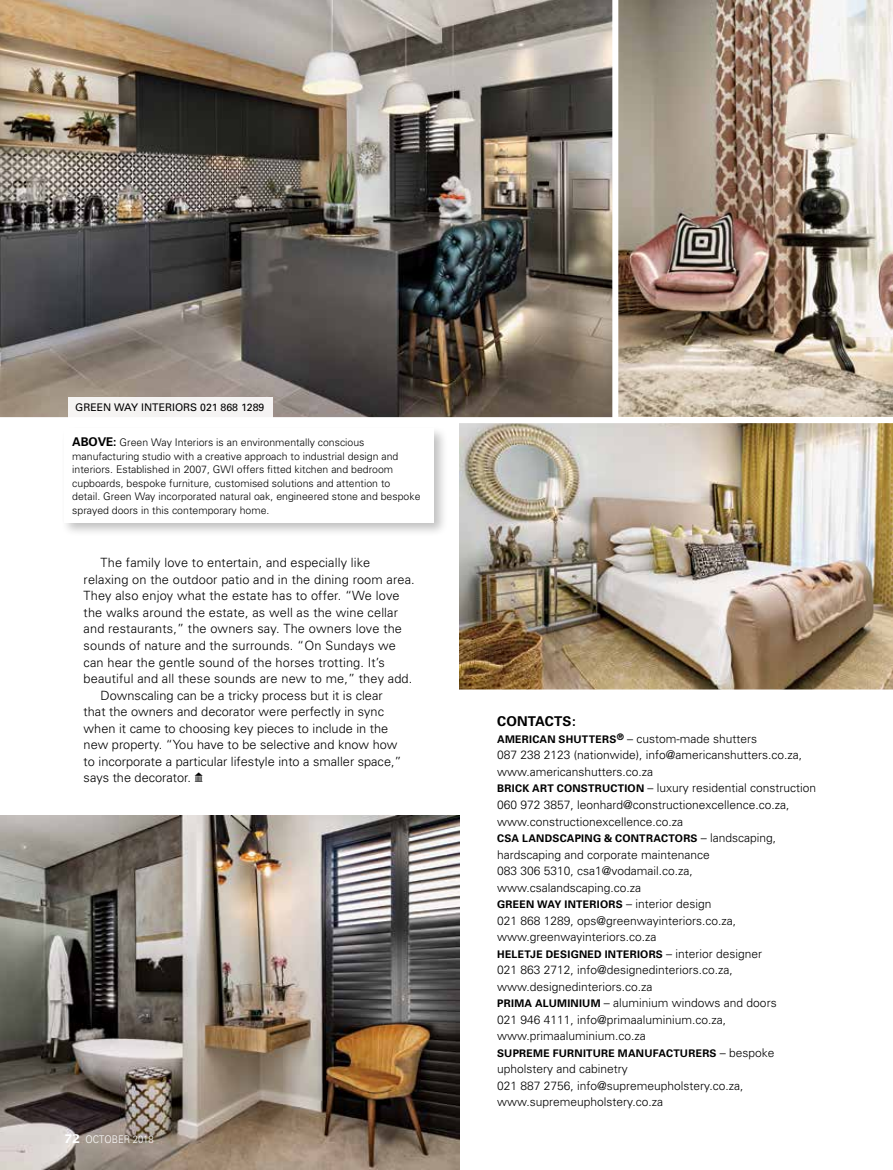
<style>
.page{position:relative;width:893px;height:1170px;background:#fff}
.page>*{position:absolute;margin:0;border:0;box-sizing:border-box;transform-origin:0 0}
.t1{font:700 13.5px "Univers";letter-spacing:.015em;color:#000}
.t2{font:300 12.75px "Univers";letter-spacing:.01em;color:#000}
.t3{font:300 12px/16.5px "Univers";color:#000}
.t4{font:700 12px "Univers";color:#000}
.t5{font:300 10.5px/13.5px "Univers";color:#000}
.t6{font:700 10.5px "Univers";letter-spacing:.025em;color:#000}
.t7{font:10.5px "Univers";color:#000}
.t8{font:300 10.5px "Univers";color:#fff;scale:.9 1}
.s1{font-weight:700;font-size:12px}
.s2{font-family:"Carta";font-weight:400}
.s3{font-family:"Lucida Sans";font-weight:700;font-size:12px}
.s4{font-weight:700;font-size:10.5px}
</style>
<div class="page">
<img style="left:618px;top:1px;width:275px;height:416px">
<img style="left:0;top:0;width:612px;height:417px">
<div style="left:61px;top:425px;width:388px;height:112px;background:#000;opacity:.25"></div>
<div style="left:64px;top:428px;width:370px;height:94px;background:#fff"></div>
<div style="left:68px;top:397px;width:205px;height:22px;background:#f5f4f3"></div>
<img style="left:0;top:815px;width:459px;height:354px">
<img style="left:459px;top:423px;width:434px;height:266px">
<div style="left:0;top:417px;width:893px;height:6px;background:#fff"></div>
<p class="t7" style="left:75px;top:401px;width:191px">GREEN WAY INTERIORS 021 868 1289</p>
<p class="t4" style="left:72px;top:434px;width:10px">ABO</p>
<p class="t5" style="left:72px;top:436px;width:350px;text-indent:25px"><span class="s1">VE:</span> Green Way Interiors is an environmentally conscious manufacturing studio with a creative approach to industrial design and interiors. Established in 2007, GWI offers fitted kitchen and bedroom cupboards, bespoke furniture, customised solutions and attention to detail. Green Way incorporated natural oak, engineered stone and bespoke sprayed doors in this contemporary home.</p>
<p class="t2" style="left:101px;top:555px;width:271px">The family love to entertain, and especially like</p>
<p class="t2" style="left:84px;top:571px;width:333px">relaxing on the outdoor patio and in the dining room area.</p>
<p class="t2" style="left:84px;top:588px;width:317px">They also enjoy what the estate has to offer. “We love</p>
<p class="t2" style="left:84px;top:604px;width:316px">the walks around the estate, as well as the wine cellar</p>
<p class="t2" style="left:84px;top:621px;width:320px">and restaurants,” the owners say. The owners love the</p>
<p class="t2" style="left:84px;top:637px;width:314px">sounds of nature and the surrounds. “On Sundays we</p>
<p class="t2" style="left:84px;top:654px;width:303px">can hear the gentle sound of the horses trotting. It’s</p>
<p class="t2" style="left:84px;top:670px;width:330px">beautiful and all these sounds are new to me,” they add.</p>
<p class="t2" style="left:101px;top:687px;width:283px">Downscaling can be a tricky process but it is clear</p>
<p class="t2" style="left:84px;top:703px;width:302px">that the owners and decorator were perfectly in sync</p>
<p class="t2" style="left:84px;top:720px;width:306px">when it came to choosing key pieces to include in the</p>
<p class="t2" style="left:84px;top:736px;width:315px">new property. “You have to be selective and know how</p>
<p class="t2" style="left:84px;top:753px;width:320px">to incorporate a particular lifestyle into a smaller space,”</p>
<p class="t2" style="left:84px;top:769px;width:121px">says the decorator. <span class="s2">Q</span></p>
<p class="t8" style="left:64px;top:1132px;width:102px"><span class="s3">72</span> october 2018</p>
<p class="t1" style="left:497px;top:713px;width:80px">CONTACTS:</p>
<p class="t6" style="left:497px;top:732px;width:85px">AMERICAN SHUTT</p>
<p class="t3" style="left:497px;top:730px;width:307px;text-indent:98px"><span class="s4">ERS</span><sup>®</sup> – custom-made shutters<br>087 238 2123 (nationwide), info@americanshutters.co.za, www.americanshutters.co.za</p>
<p class="t6" style="left:497px;top:782px;width:15px">BRICK</p>
<p class="t6" style="left:532px;top:782px;width:40px">ART CONSTRUCTION</p>
<p class="t3" style="left:497px;top:780px;width:321px;text-indent:150px">– luxury residential construction<br>060 972 3857, leonhard@constructionexcellence.co.za, www.constructionexcellence.co.za</p>
<p class="t6" style="left:497px;top:831px;width:63px">CSA LAN DSCAPIN</p>
<p class="t6" style="left:593px;top:831px;width:38px">G &amp; CONTRACTORS</p>
<p class="t3" style="left:497px;top:829px;width:281px;text-indent:204px">– landscaping, hardscaping and corporate maintenance<br>083 306 5310, csa1@vodamail.co.za, www.csalandscaping.co.za</p>
<p class="t6" style="left:497px;top:897px;width:100px">GREEN WAY INTERIORS</p>
<p class="t3" style="left:497px;top:895px;width:241px;text-indent:129px">– interior design<br>021 868 1289, ops@greenwayinteriors.co.za, www.greenwayinteriors.co.za</p>
<p class="t6" style="left:497px;top:947px;width:140px">HELETJE DESIGNED INTERIORS</p>
<p class="t3" style="left:497px;top:945px;width:267px;text-indent:169px">– interior designer<br>021 863 2712, info@designedinteriors.co.za, www.designedinteriors.co.za</p>
<p class="t6" style="left:497px;top:996px;width:15px">PRIMA</p>
<p class="t6" style="left:535px;top:996px;width:16px">ALUMINIUM</p>
<p class="t3" style="left:497px;top:994px;width:281px;text-indent:107px">– aluminium windows and doors<br>021 946 4111, info@primaaluminium.co.za, www.primaaluminium.co.za</p>
<p class="t6" style="left:497px;top:1046px;width:16px">SUPR</p>
<p class="t6" style="left:527px;top:1046px;width:35px">EME FURNITUR</p>
<p class="t6" style="left:609px;top:1046px;width:29px">E MANU</p>
<p class="t6" style="left:653px;top:1046px;width:14px">FACTUR</p>
<p class="t3" style="left:696px;top:1044px;width:80px"><span class="s4">ERS</span> – bespoke</p>
<p class="t3" style="left:497px;top:1060px;width:248px">upholstery and cabinetry<br>021 887 2756, info@supremeupholstery.co.za, www.supremeupholstery.co.za</p>
</div>
